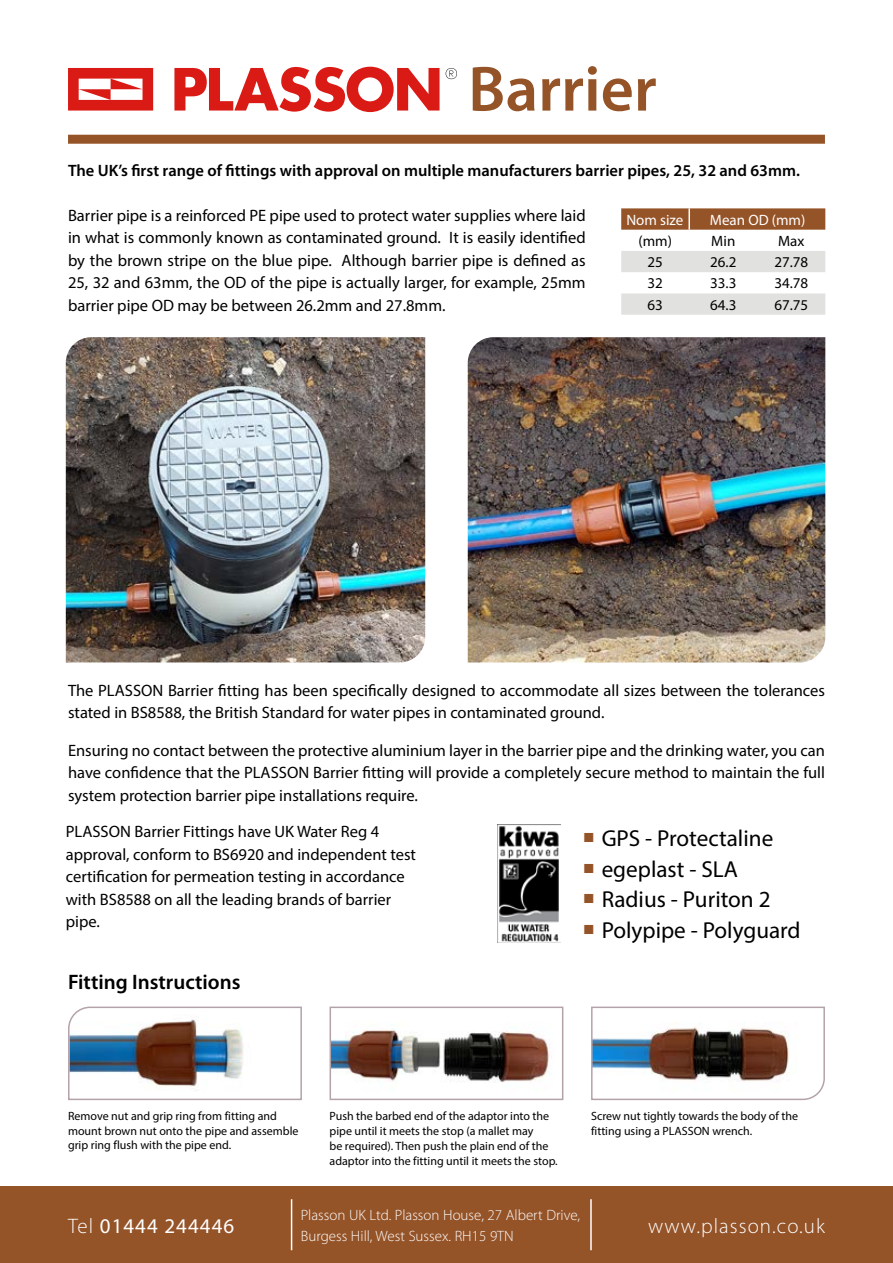
<style>
.page{position:relative;width:893px;height:1263px;background:#fff}
.page>*{position:absolute;margin:0;border:0;box-sizing:border-box;transform-origin:0 0}
.t1{font:600 64.5px "Myriad Pro";color:#955328}
.t2{font:23.1px/30.9px "Myriad Pro";color:#000}
.t3{font:600 21px "Myriad Pro";color:#000}
.t4{font:300 21px "Myriad Pro";letter-spacing:.05em;color:#fff}
.t5{font:21px "Myriad Pro";letter-spacing:.05em;color:#fff}
.t6{font:16.5px/22.5px "Myriad Pro";color:#000;text-align:justify}
.t7{font:600 16.5px "Myriad Pro";color:#000}
.t8{font:300 15px/21px "Myriad Pro";color:#fff}
.t9{font:15px "Myriad Pro";color:#000}
.t10{font:15px "Myriad Pro";color:#fff}
.t11{font:12px/15px "Myriad Pro";color:#000}
.s1{font-weight:300}
</style>
<div class="page">
<div style="left:0;top:1186px;width:893px;height:77px;background:#955328"></div>
<hr style="left:291px;top:1199px;width:1px;height:51px;background:#fff">
<hr style="left:590px;top:1199px;width:2px;height:51px;background:#fff">
<div style="left:68px;top:135px;width:757px;height:9px;background:#955328"></div>
<svg style="left:68px;top:68px;width:85px;height:43px"></svg>
<svg style="left:174px;top:67px;width:283px;height:45px"></svg>
<svg style="left:621px;top:208px;width:204px;height:22px;background:#98582f"></svg>
<svg style="left:621px;top:251px;width:204px;height:64px"></svg>
<hr style="left:688px;top:208px;width:2px;height:22px;background:#fff">
<img style="left:497px;top:825px;width:64px;height:117px">
<img style="left:468px;top:337px;width:357px;height:325px">
<img style="left:66px;top:337px;width:359px;height:325px">
<svg style="left:591px;top:1006px;width:234px;height:95px"></svg>
<svg style="left:68px;top:1006px;width:234px;height:95px"></svg>
<img style="left:333px;top:1029px;width:219px;height:54px">
<div style="left:330px;top:1006px;width:233px;height:94px;border:2px solid #b4a2ab"></div>
<h1 class="t1" style="left:468px;top:48px;width:190px">Barrier</h1>
<p class="t7" style="left:68px;top:160px;width:733px">The UK’s first range of fittings with approval on multiple manufacturers barrier pipes, 25, 32 and 63mm.</p>
<p class="t6" style="left:68px;top:204px;width:519px">Barrier pipe is a reinforced PE pipe used to protect water supplies where laid in what is commonly known as contaminated ground. It is easily identified by the brown stripe on the blue pipe. Although barrier pipe is defined as 25, 32 and 63mm, the OD of the pipe is actually larger, for example, 25mm barrier pipe OD may be between 26.2mm and 27.8mm.</p>
<p class="t10" style="left:626px;top:210px;width:59px">Nom size</p>
<p class="t10" style="left:710px;top:210px;width:97px">Mean OD (mm)</p>
<p class="t9" style="left:638px;top:232px;width:35px">(mm)</p>
<p class="t9" style="left:711px;top:232px;width:26px">Min</p>
<p class="t9" style="left:778px;top:232px;width:28px">Max</p>
<p class="t9" style="left:647px;top:253px;width:17px">25</p>
<p class="t9" style="left:710px;top:253px;width:28px">26.2</p>
<p class="t9" style="left:774px;top:253px;width:35px">27.78</p>
<p class="t9" style="left:647px;top:274px;width:17px">32</p>
<p class="t9" style="left:710px;top:274px;width:28px">33.3</p>
<p class="t9" style="left:774px;top:274px;width:35px">34.78</p>
<p class="t9" style="left:647px;top:295px;width:17px">63</p>
<p class="t9" style="left:710px;top:295px;width:28px">64.3</p>
<p class="t9" style="left:774px;top:295px;width:35px">67.75</p>
<p class="t6" style="left:68px;top:679px;width:758px">The PLASSON Barrier fitting has been specifically designed to accommodate all sizes between the tolerances stated in BS8588, the British Standard for water pipes in contaminated ground.</p>
<p class="t6" style="left:68px;top:739px;width:758px">Ensuring no contact between the protective aluminium layer in the barrier pipe and the drinking water, you can have confidence that the PLASSON Barrier fitting will provide a completely secure method to maintain the full system protection barrier pipe installations require.</p>
<p class="t6" style="left:66px;top:820px;width:352px;text-align:left">PLASSON Barrier Fittings have UK Water Reg 4 approval, conform to BS6920 and independent test certification for permeation testing in accordance with BS8588 on all the leading brands of barrier pipe.</p>
<p class="t3" style="left:68px;top:969px;width:174px">Fitting Instructions</p>
<h2 class="t2" style="left:602px;top:822px;width:200px">GPS - Protectaline egeplast - SLA<br>Radius - Puriton 2<br>Polypipe - Polyguard</h2>
<p class="t11" style="left:68px;top:1109px;width:232px;line-height:14.4px">Remove nut and grip ring from fitting and mount brown nut onto the pipe and assemble grip ring flush with the pipe end.</p>
<p class="t11" style="left:330px;top:1108px;width:230px">Push the barbed end of the adaptor into the pipe until it meets the stop (a mallet may<br>be required). Then push the plain end of the adaptor into the fitting until it meets the stop.</p>
<p class="t11" style="left:591px;top:1108px;width:209px">Screw nut tightly towards the body of the fitting using a PLASSON wrench.</p>
<p class="t8" style="left:301px;top:1204px;width:281px">Plasson UK Ltd. Plasson House, 27 Albert Drive,<br>Burgess Hill, West Sussex. RH15 9TN</p>
<p class="t5" style="left:68px;top:1212px;width:168px"><span class="s1">Tel</span> 01444 244446</p>
<p class="t4" style="left:648px;top:1213px;width:178px">www.plasson.co.uk</p>
</div>
